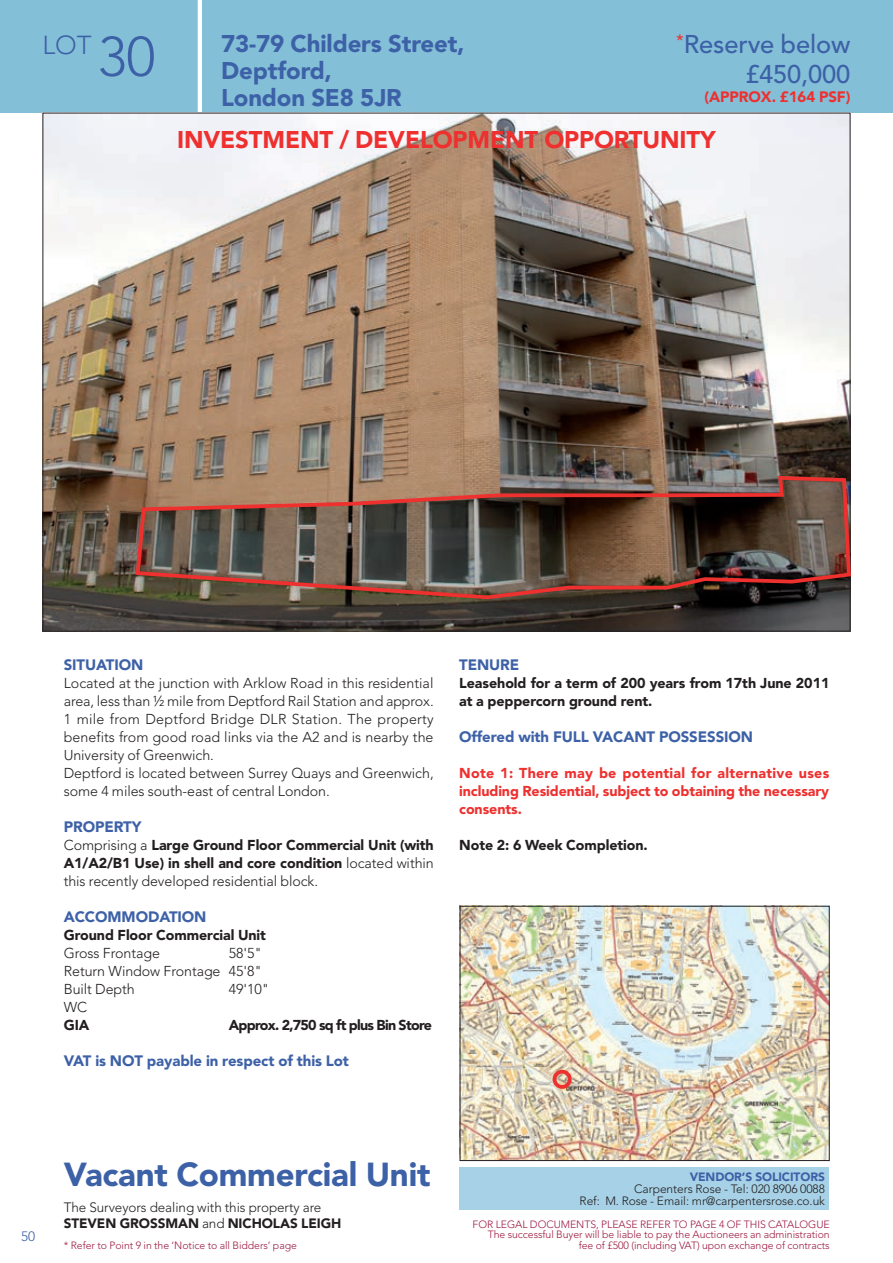
<style>
.page{position:relative;width:893px;height:1263px;background:#fff}
.page>*{position:absolute;margin:0;border:0;box-sizing:border-box;transform-origin:0 0}
.t1{font:900 33px "Avenir LT Std";letter-spacing:-.005em;color:#3d61a7}
.t2{font:300 25.8px "Avenir LT Std";color:#3d61a7}
.t3{font:500 25.5px/29.2px "Avenir LT Std";letter-spacing:-.005em;color:#3d61a7;text-align:right}
.t4{font:900 24px/27px "Avenir LT Std";letter-spacing:-.005em;color:#3d61a7}
.t5{font:900 24px "Avenir LT Std";letter-spacing:-.005em;color:#ee302f}
.t6{font:900 15px "Avenir LT Std";letter-spacing:-.005em;color:#3d61a7}
.t7{font:900 15px "Avenir LT Std";letter-spacing:-.005em;color:#ee302f}
.t8{font:300 14.25px/18px "Avenir LT Std";color:#231f20}
.t9{font:900 14.25px/18px "Avenir LT Std";letter-spacing:-.005em;color:#231f20;text-align:justify}
.t10{font:900 14.25px/18px "Avenir LT Std";letter-spacing:-.005em;color:#ee302f;text-align:justify}
.t11{font:900 14.25px "Avenir LT Std";letter-spacing:-.05em;color:#231f20}
.t12{font:300 13.5px/16.5px "Avenir LT Std";letter-spacing:-.005em;color:#231f20}
.t13{font:300 13.5px "Avenir LT Std";color:#3d61a7}
.t14{font:300 12px/12px "Avenir LT Std";letter-spacing:-.005em;color:#231f20;text-align:right}
.t15{font:900 12px "Avenir LT Std";letter-spacing:-.005em;color:#3d61a7}
.t16{font:300 10.5px/10.5px "Avenir LT Std";letter-spacing:-.005em;color:#9d1b42;text-align:right}
.s1{font-size:55.5px}
.s2{font-weight:300}
.s3{font-weight:900}
</style>
<div class="page">
<div style="left:0;top:0;width:893px;height:113px;background:#84bfd8"></div>
<hr style="left:198px;top:0;width:4px;height:113px;background:#fff">
<img style="left:45px;top:115px;width:803px;height:514px">
<div style="left:459px;top:1167px;width:370px;height:43px;background:#a7d1e6"></div>
<img style="left:134px;top:474px;width:717px;height:127px">
<img style="left:462px;top:908px;width:366px;height:251px">
<div style="left:460px;top:906px;width:370px;height:255px;border:1px solid #231f20"></div>
<div style="left:553px;top:1070px;width:19px;height:19px;border:4px solid #ee302f;border-radius:50%"></div>
<h2 class="t2" style="left:43px;top:30px;width:114px">LOT <span class="s1">30</span></h2>
<h3 class="t4" style="left:221px;top:30px;width:245px">73-79 Childers Street,<br>Deptford,<br>London SE8 5JR</h3>
<h3 class="t3" style="left:676px;top:30px;width:176px"><sup>*</sup>Reserve below £450,000</h3>
<p class="t7" style="left:705px;top:88px;width:147px">(APPROX. £164 PSF)</p>
<h3 class="t5" style="left:177px;top:125px;width:540px">INVESTMENT / DEVELOPMENT OPPORTUNITY</h3>
<p class="t6" style="left:64px;top:655px;width:81px">SITUATION</p>
<p class="t8" style="left:64px;top:674px;width:372px">Located at the junction with Arklow Road in this residential area, less than ½ mile from Deptford Rail Station and approx.<br>1 mile from Deptford Bridge DLR Station. The property benefits from good road links via the A2 and is nearby the University of Greenwich.<br>Deptford is located between Surrey Quays and Greenwich, some 4 miles south-east of central London.</p>
<p class="t6" style="left:64px;top:817px;width:79px">PROPERTY</p>
<p class="t9" style="left:64px;top:836px;width:371px"><span class="s2">Comprising a</span> Large Ground Floor Commercial Unit (with A1/A2/B1 Use) in shell and core condition <span class="s2">located within this recently developed residential block.</span></p>
<p class="t6" style="left:64px;top:907px;width:144px">ACCOMMODATION</p>
<p class="t9" style="left:64px;top:926px;width:204px">Ground Floor Commercial Unit</p>
<p class="t8" style="left:64px;top:944px;width:98px">Gross Frontage</p>
<p class="t8" style="left:64px;top:944px;width:200px;text-align:justify;text-indent:165px">58'5" Return Window Frontage 45'8" Built Depth</p>
<p class="t8" style="left:229px;top:980px;width:42px">49'10"</p>
<p class="t8" style="left:64px;top:998px;width:25px">WC</p>
<p class="t9" style="left:64px;top:1016px;width:27px">GIA</p>
<p class="t11" style="left:229px;top:1016px;width:205px">Approx. 2,750 sq ft plus Bin Store</p>
<p class="t6" style="left:64px;top:1051px;width:287px">VAT is NOT payable in respect of this Lot</p>
<p class="t6" style="left:459px;top:655px;width:62px">TENURE</p>
<p class="t9" style="left:459px;top:674px;width:372px">Leasehold for a term of 200 years from 17th June 2011 at a peppercorn ground rent.</p>
<p class="t6" style="left:459px;top:727px;width:295px">Offered with FULL VACANT POSSESSION</p>
<p class="t10" style="left:459px;top:764px;width:371px">Note 1: There may be potential for alternative uses including Residential, subject to obtaining the necessary consents.</p>
<p class="t9" style="left:459px;top:836px;width:190px">Note 2: 6 Week Completion.</p>
<p class="t13" style="left:21px;top:1229px;width:15px">50</p>
<h1 class="t1" style="left:64px;top:1154px;width:368px">Vacant Commercial Unit</h1>
<p class="t15" style="left:690px;top:1169px;width:137px">VENDOR’S SOLICITORS</p>
<p class="t14" style="left:580px;top:1182px;width:247px">Carpenters Rose - Tel: 020 8906 0088<br>Ref: M. Rose - Email: mr@carpentersrose.co.uk</p>
<p class="t12" style="left:64px;top:1199px;width:279px">The Surveyors dealing with this property are<br><span class="s3">STEVEN GROSSMAN</span> and <span class="s3">NICHOLAS LEIGH</span></p>
<p class="t16" style="left:473px;top:1219px;width:359px">FOR LEGAL DOCUMENTS, PLEASE REFER TO PAGE 4 OF THIS CATALOGUE<br>The successful Buyer will be liable to pay the Auctioneers an administration fee of £500 (including VAT) upon exchange of contracts</p>
<p class="t16" style="left:64px;top:1240px;width:235px">* Refer to Point 9 in the ‘Notice to all Bidders’ page</p>
</div>
